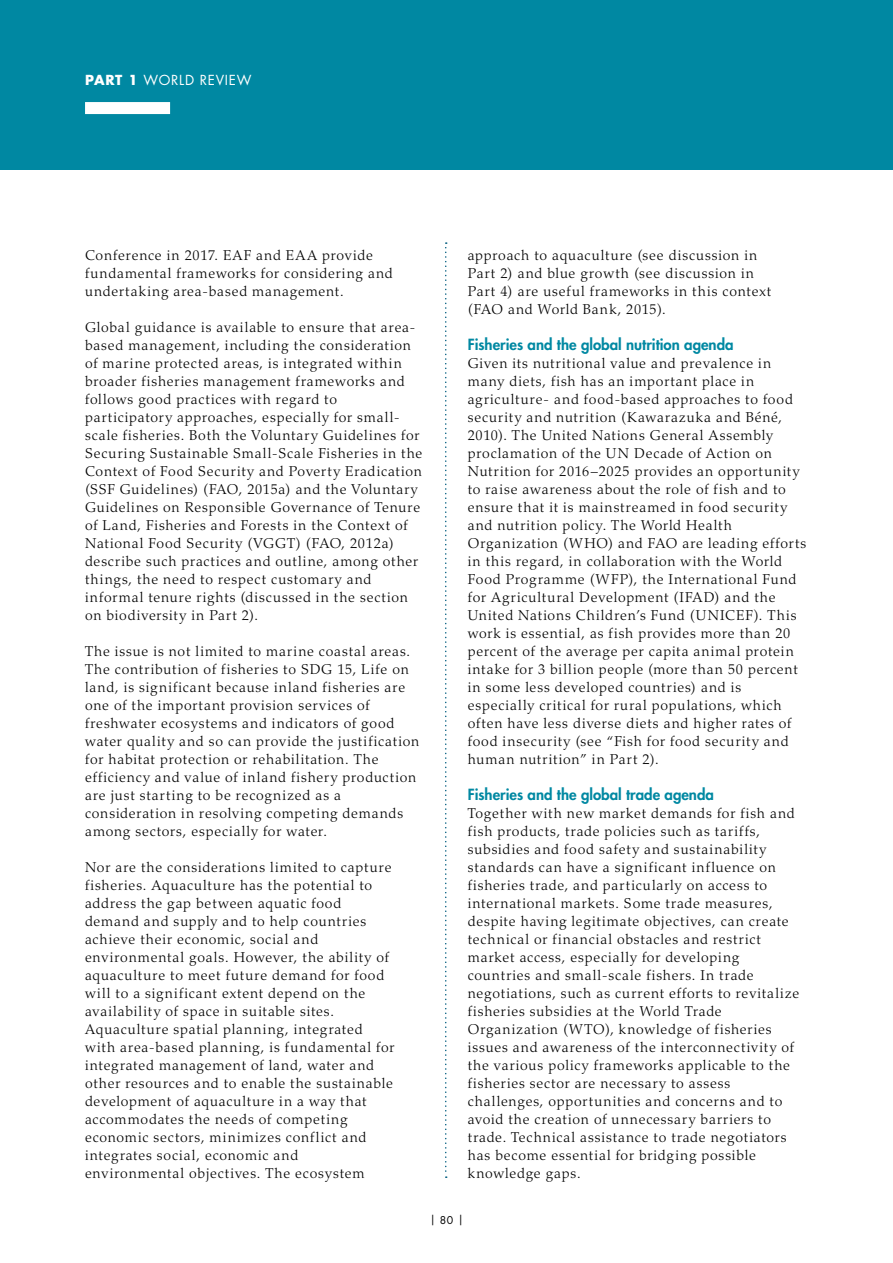
<style>
.page{position:relative;width:893px;height:1263px;background:#fff}
.page>*{position:absolute;margin:0;border:0;box-sizing:border-box;transform-origin:0 0}
.t1{font:800 15px "Futura Std";color:#0088a2}
.t2{font:300 14.25px/18px "Palatino LT Std";letter-spacing:.055em;color:#000}
.t3{font:13.5px "Futura Std";letter-spacing:.055em;color:#fff}
.t4{font:10.5px "Futura Std";color:#000}
.s1{font-weight:700}
</style>
<div class="page">
<div style="left:0;top:0;width:893px;height:170px;background:#0088a2"></div>
<div style="left:85px;top:102px;width:85px;height:12px;background:#fff"></div>
<svg style="left:445px;top:242px;width:2px;height:936px"></svg>
<p class="t3" style="left:85px;top:71px;width:168px"><span class="s1">PART 1</span> WORLD REVIEW</p>
<p class="t2" style="left:85px;top:246px;width:309px">Conference in 2017. EAF and EAA provide fundamental frameworks for considering and undertaking area-based management.</p>
<p class="t2" style="left:85px;top:318px;width:339px">Global guidance is available to ensure that area&shy;based management, including the consideration of marine protected areas, is integrated within broader fisheries management frameworks and follows good practices with regard to participatory approaches, especially for small&shy;scale fisheries. Both the Voluntary Guidelines for Securing Sustainable Small-Scale Fisheries in the Context of Food Security and Poverty Eradication (SSF Guidelines) (FAO, 2015a) and the Voluntary Guidelines on Responsible Governance of Tenure of Land, Fisheries and Forests in the Context of National Food Security (VGGT) (FAO, 2012a) describe such practices and outline, among other things, the need to respect customary and informal tenure rights (discussed in the section on biodiversity in Part 2).</p>
<p class="t2" style="left:85px;top:642px;width:336px">The issue is not limited to marine coastal areas.<br>The contribution of fisheries to SDG 15, Life on land, is significant because inland fisheries are one of the important provision services of freshwater ecosystems and indicators of good water quality and so can provide the justification for habitat protection or rehabilitation. The efficiency and value of inland fishery production are just starting to be recognized as a consideration in resolving competing demands among sectors, especially for water.</p>
<p class="t2" style="left:85px;top:858px;width:311px">Nor are the considerations limited to capture fisheries. Aquaculture has the potential to address the gap between aquatic food demand and supply and to help countries achieve their economic, social and environmental goals. However, the ability of aquaculture to meet future demand for food will to a significant extent depend on the availability of space in suitable sites.<br>Aquaculture spatial planning, integrated with area-based planning, is fundamental for integrated management of land, water and other resources and to enable the sustainable development of aquaculture in a way that accommodates the needs of competing economic sectors, minimizes conflict and integrates social, economic and environmental objectives. The ecosystem</p>
<p class="t2" style="left:468px;top:246px;width:305px">approach to aquaculture (see discussion in Part 2) and blue growth (see discussion in Part 4) are useful frameworks in this context (FAO and World Bank, 2015).</p>
<p class="t1" style="left:468px;top:335px;width:267px">Fisheries and the global nutrition agenda</p>
<p class="t2" style="left:468px;top:354px;width:340px">Given its nutritional value and prevalence in many diets, fish has an important place in agriculture- and food-based approaches to food security and nutrition (Kawarazuka and Béné, 2010). The United Nations General Assembly proclamation of the UN Decade of Action on Nutrition for 2016–2025 provides an opportunity to raise awareness about the role of fish and to ensure that it is mainstreamed in food security and nutrition policy. The World Health Organization (WHO) and FAO are leading efforts in this regard, in collaboration with the World Food Programme (WFP), the International Fund for Agricultural Development (IFAD) and the United Nations Children’s Fund (UNICEF). This work is essential, as fish provides more than 20 percent of the average per capita animal protein intake for 3 billion people (more than 50 percent in some less developed countries) and is especially critical for rural populations, which often have less diverse diets and higher rates of food insecurity (see “Fish for food security and human nutrition” in Part 2).</p>
<p class="t1" style="left:468px;top:785px;width:248px">Fisheries and the global trade agenda</p>
<p class="t2" style="left:468px;top:804px;width:333px">Together with new market demands for fish and fish products, trade policies such as tariffs, subsidies and food safety and sustainability standards can have a significant influence on fisheries trade, and particularly on access to international markets. Some trade measures, despite having legitimate objectives, can create technical or financial obstacles and restrict market access, especially for developing countries and small-scale fishers. In trade negotiations, such as current efforts to revitalize fisheries subsidies at the World Trade Organization (WTO), knowledge of fisheries issues and awareness of the interconnectivity of the various policy frameworks applicable to the fisheries sector are necessary to assess challenges, opportunities and concerns and to avoid the creation of unnecessary barriers to trade. Technical assistance to trade negotiators has become essential for bridging possible knowledge gaps.</p>
<p class="t4" style="left:430px;top:1213px;width:35px">| 80 |</p>
</div>
